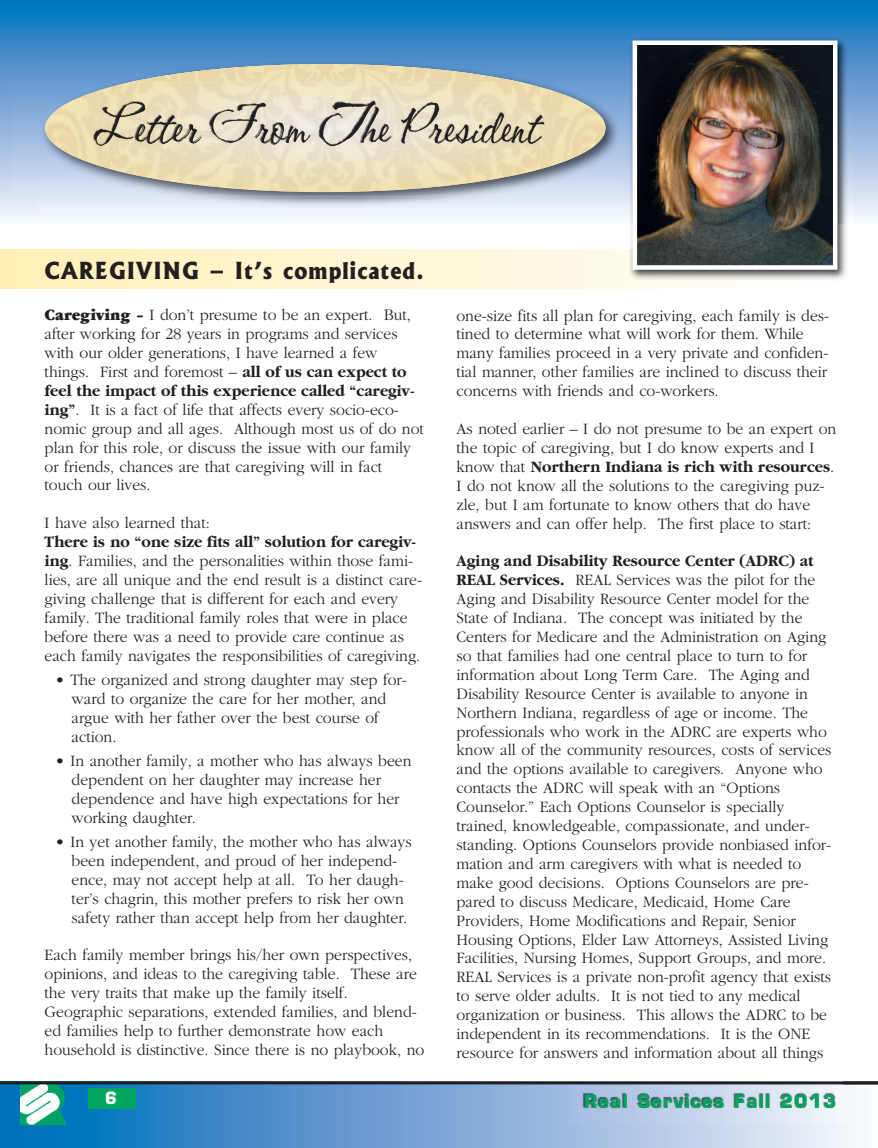
<style>
.page{position:relative;width:878px;height:1148px;background:#fff}
.page>*{position:absolute;margin:0;border:0;box-sizing:border-box;transform-origin:0 0}
.t1{font:60.3px "CAC Shishoni Brush";color:#231f20;scale:.87 1}
.t2{font:800 22.5px "Albertus";letter-spacing:.055em;color:#231f20;scale:.95 1}
.t3{font:700 18px "Eurostile";letter-spacing:.07em;color:#00a65f}
.t4{font:300 16.5px/18.9px "Garamond";color:#231f20;scale:.95 1}
.t5{font:700 16.5px "Eurostile";color:#fff}
.s1{font-weight:900}
.s2{font-weight:700}
</style>
<div class="page">
<svg style="left:0;top:1084px;width:877px;height:64px;background:#6da2d3"></svg>
<div style="left:88px;top:1088px;width:48px;height:20px;background:#00a65f"></div>
<svg style="left:20px;top:1084px;width:46px;height:41px"></svg>
<img style="left:20px;top:1084px;width:45px;height:25px">
<hr style="left:0;top:1081px;width:878px;height:3px;background:#231f20">
<img style="left:568px;top:1086px;width:279px;height:38px">
<svg style="left:0;top:0;width:878px;height:218px;background:#3c8eca"></svg>
<img style="left:38px;top:57px;width:587px;height:155px">
<img style="left:128px;top:64px;width:394px;height:19px">
<img style="left:13px;top:83px;width:608px;height:114px">
<img style="left:45px;top:83px;width:560px;height:109px">
<img style="left:626px;top:34px;width:226px;height:251px">
<img style="left:637px;top:45px;width:195px;height:220px">
<div style="left:632px;top:40px;width:205px;height:230px;border:4px solid #fff"></div>
<h1 class="t1" style="left:93px;top:102px;width:514px">Letter From The President</h1>
<h2 class="t2" style="left:45px;top:262px;width:401px">CAREGIVING – It’s complicated.</h2>
<p class="t4" style="left:45px;top:305px;width:401px"><span class="s1">Caregiving –</span> I don’t presume to be an expert. But, after working for 28 years in programs and services with our older generations, I have learned a few things. First and foremost – <span class="s2">all of us can expect to feel the impact of this experience called “caregiv&shy;ing”</span>. It is a fact of life that affects every socio-eco&shy;nomic group and all ages. Although most us of do not plan for this role, or discuss the issue with our family or friends, chances are that caregiving will in fact touch our lives.</p>
<p class="t4" style="left:45px;top:513px;width:175px">I have also learned that:</p>
<p class="t4" style="left:45px;top:532px;width:399px"><span class="s2">There is no “one size fits all” solution for caregiv&shy;ing</span>. Families, and the personalities within those fami&shy;lies, are all unique and the end result is a distinct care&shy;giving challenge that is different for each and every family. The traditional family roles that were in place before there was a need to provide care continue as each family navigates the responsibilities of caregiving.</p>
<p class="t4" style="left:72px;top:670px;width:354px;text-indent:-17px">• The organized and strong daughter may step for&shy;ward to organize the care for her mother, and argue with her father over the best course of action.</p>
<p class="t4" style="left:72px;top:751px;width:359px;text-indent:-16px">• In another family, a mother who has always been dependent on her daughter may increase her dependence and have high expectations for her working daughter.</p>
<p class="t4" style="left:72px;top:832px;width:359px;text-indent:-16px">• In yet another family, the mother who has always been independent, and proud of her independ&shy;ence, may not accept help at all. To her daugh&shy;ter’s chagrin, this mother prefers to risk her own safety rather than accept help from her daughter.</p>
<p class="t4" style="left:45px;top:945px;width:401px">Each family member brings his/her own perspectives, opinions, and ideas to the caregiving table. These are the very traits that make up the family itself.<br>Geographic separations, extended families, and blend&shy;ed families help to further demonstrate how each household is distinctive. Since there is no playbook, no</p>
<p class="t4" style="left:456px;top:305px;width:394px">one-size fits all plan for caregiving, each family is des&shy;tined to determine what will work for them. While many families proceed in a very private and confiden&shy;tial manner, other families are inclined to discuss their concerns with friends and co-workers.</p>
<p class="t4" style="left:456px;top:419px;width:401px">As noted earlier – I do not presume to be an expert on the topic of caregiving, but I do know experts and I know that <span class="s2">Northern Indiana is rich with resources</span>.<br>I do not know all the solutions to the caregiving puz&shy;zle, but I am fortunate to know others that do have answers and can offer help. The first place to start:</p>
<p class="t4" style="left:456px;top:551px;width:396px"><span class="s2">Aging and Disability Resource Center (ADRC) at REAL Services.</span> REAL Services was the pilot for the Aging and Disability Resource Center model for the State of Indiana. The concept was initiated by the Centers for Medicare and the Administration on Aging so that families had one central place to turn to for information about Long Term Care. The Aging and Disability Resource Center is available to anyone in Northern Indiana, regardless of age or income. The professionals who work in the ADRC are experts who know all of the community resources, costs of services and the options available to caregivers. Anyone who contacts the ADRC will speak with an “Options Counselor.” Each Options Counselor is specially trained, knowledgeable, compassionate, and under&shy;standing. Options Counselors provide nonbiased infor&shy;mation and arm caregivers with what is needed to make good decisions. Options Counselors are pre&shy;pared to discuss Medicare, Medicaid, Home Care Providers, Home Modifications and Repair, Senior Housing Options, Elder Law Attorneys, Assisted Living Facilities, Nursing Homes, Support Groups, and more.<br>REAL Services is a private non-profit agency that exists to serve older adults. It is not tied to any medical organization or business. This allows the ADRC to be independent in its recommendations. It is the ONE resource for answers and information about all things</p>
<p class="t5" style="left:105px;top:1091px;width:13px">6</p>
<p class="t3" style="left:584px;top:1094px;width:253px">Real Services Fall 2013</p>
</div>
